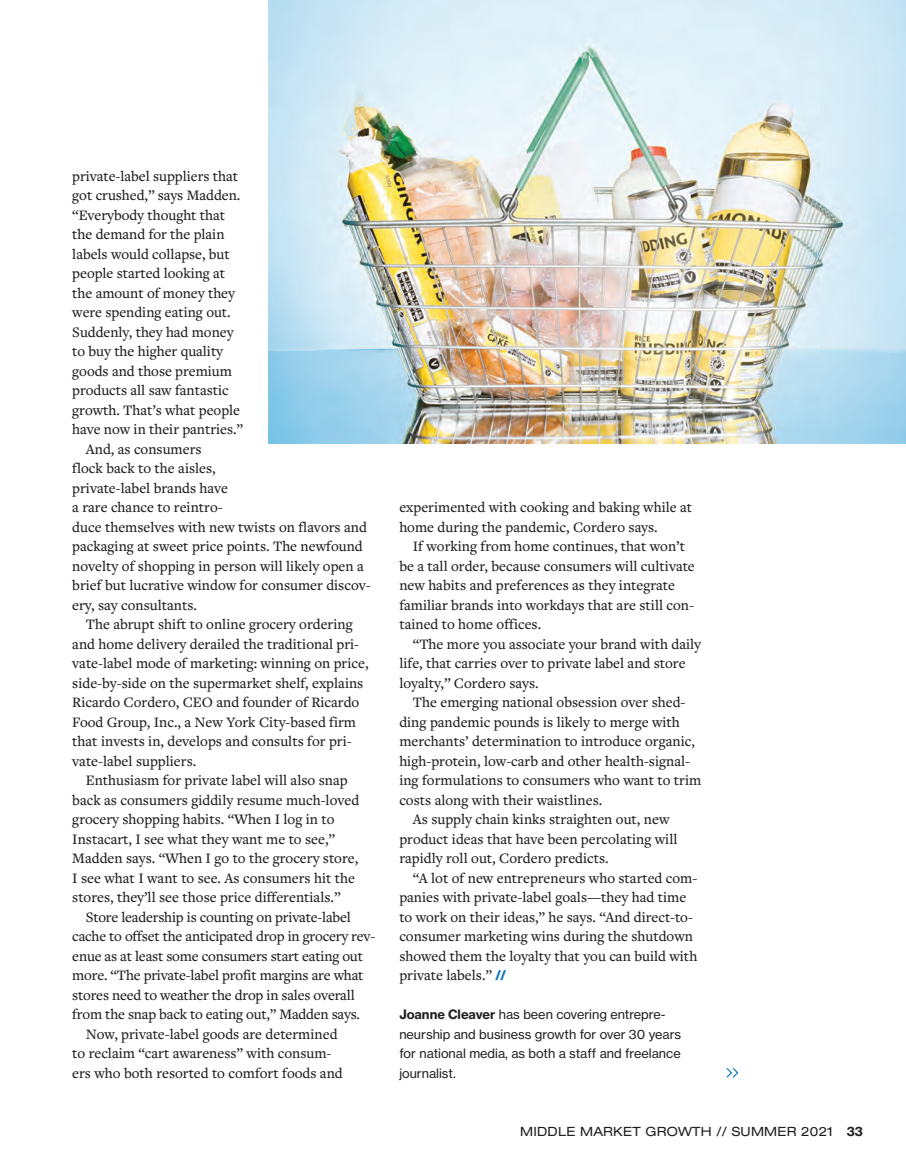
<style>
.page{position:relative;width:906px;height:1173px;background:#fff}
.page>*{position:absolute;margin:0;border:0;box-sizing:border-box;transform-origin:0 0}
.t1{font:500 15px/19.5px "Freight Text Pro";color:#231f20}
.t2{font:12.75px/19.5px "Neue Haas Grotesk Text";color:#231f20}
.t3{font:expanded 12.75px "Helvetica Neue";letter-spacing:.02em;color:#231f20}
.s1{font-family:"Helvetica Neue LT Std";font-weight:800;font-size:13.5px;color:#0c77be}
.s2{font-weight:700}
.s3{font-family:"Neue Haas Grotesk Text";font-weight:700;font-stretch:normal}
</style>
<div class="page">
<img style="left:268px;top:0;width:638px;height:444px">
<svg style="left:726px;top:1068px;width:13px;height:10px"></svg>
<p class="t1" style="left:72px;top:166px;width:167px">private-label suppliers that</p>
<p class="t1" style="left:72px;top:185px;width:169px">got crushed,” says Madden.</p>
<p class="t1" style="left:72px;top:205px;width:154px">“Everybody thought that</p>
<p class="t1" style="left:72px;top:224px;width:154px">the demand for the plain</p>
<p class="t1" style="left:72px;top:244px;width:159px">labels would collapse, but</p>
<p class="t1" style="left:72px;top:263px;width:154px">people started looking at</p>
<p class="t1" style="left:72px;top:283px;width:164px">the amount of money they</p>
<p class="t1" style="left:72px;top:302px;width:160px">were spending eating out.</p>
<p class="t1" style="left:72px;top:322px;width:163px">Suddenly, they had money</p>
<p class="t1" style="left:72px;top:341px;width:152px">to buy the higher quality</p>
<p class="t1" style="left:72px;top:361px;width:161px">goods and those premium</p>
<p class="t1" style="left:72px;top:380px;width:158px">products all saw fantastic</p>
<p class="t1" style="left:72px;top:400px;width:169px">growth. That’s what people</p>
<p class="t1" style="left:72px;top:419px;width:172px">have now in their pantries.”</p>
<p class="t1" style="left:86px;top:439px;width:117px">And, as consumers</p>
<p class="t1" style="left:72px;top:458px;width:145px">flock back to the aisles,</p>
<p class="t1" style="left:72px;top:478px;width:157px">private-label brands have</p>
<p class="t1" style="left:72px;top:497px;width:152px">a rare chance to reintro-</p>
<p class="t1" style="left:72px;top:517px;width:296px">duce themselves with new twists on flavors and</p>
<p class="t1" style="left:72px;top:536px;width:292px">packaging at sweet price points. The newfound</p>
<p class="t1" style="left:72px;top:556px;width:293px">novelty of shopping in person will likely open a</p>
<p class="t1" style="left:72px;top:575px;width:300px">brief but lucrative window for consumer discov-</p>
<p class="t1" style="left:72px;top:595px;width:126px">ery, say consultants.</p>
<p class="t1" style="left:86px;top:614px;width:268px">The abrupt shift to online grocery ordering</p>
<p class="t1" style="left:72px;top:634px;width:288px">and home delivery derailed the traditional pri-</p>
<p class="t1" style="left:72px;top:653px;width:298px">vate-label mode of marketing: winning on price,</p>
<p class="t1" style="left:72px;top:673px;width:292px">side-by-side on the supermarket shelf, explains</p>
<p class="t1" style="left:72px;top:692px;width:288px">Ricardo Cordero, CEO and founder of Ricardo</p>
<p class="t1" style="left:72px;top:712px;width:285px">Food Group, Inc., a New York City-based firm</p>
<p class="t1" style="left:72px;top:731px;width:281px">that invests in, develops and consults for pri-</p>
<p class="t1" style="left:72px;top:751px;width:125px">vate-label suppliers.</p>
<p class="t1" style="left:86px;top:770px;width:263px">Enthusiasm for private label will also snap</p>
<p class="t1" style="left:72px;top:790px;width:288px">back as consumers giddily resume much-loved</p>
<p class="t1" style="left:72px;top:809px;width:264px">grocery shopping habits. “When I log in to</p>
<p class="t1" style="left:72px;top:829px;width:264px">Instacart, I see what they want me to see,”</p>
<p class="t1" style="left:72px;top:848px;width:287px">Madden says. “When I go to the grocery store,</p>
<p class="t1" style="left:72px;top:868px;width:284px">I see what I want to see. As consumers hit the</p>
<p class="t1" style="left:72px;top:887px;width:270px">stores, they’ll see those price differentials.”</p>
<p class="t1" style="left:86px;top:907px;width:266px">Store leadership is counting on private-label</p>
<p class="t1" style="left:72px;top:926px;width:304px">cache to offset the anticipated drop in grocery rev-</p>
<p class="t1" style="left:72px;top:946px;width:292px">enue as at least some consumers start eating out</p>
<p class="t1" style="left:72px;top:965px;width:293px">more. “The private-label profit margins are what</p>
<p class="t1" style="left:72px;top:985px;width:284px">stores need to weather the drop in sales overall</p>
<p class="t1" style="left:72px;top:1004px;width:289px">from the snap back to eating out,” Madden says.</p>
<p class="t1" style="left:86px;top:1024px;width:253px">Now, private-label goods are determined</p>
<p class="t1" style="left:72px;top:1043px;width:261px">to reclaim “cart awareness” with consum-</p>
<p class="t1" style="left:72px;top:1063px;width:272px">ers who both resorted to comfort foods and</p>
<p class="t1" style="left:399px;top:497px;width:294px">experimented with cooking and baking while at home during the pandemic, Cordero says.</p>
<p class="t1" style="left:399px;top:536px;width:297px;text-indent:14px">If working from home continues, that won’t be a tall order, because consumers will cultivate new habits and preferences as they integrate familiar brands into workdays that are still con&shy;tained to home offices.</p>
<p class="t1" style="left:399px;top:634px;width:303px;text-indent:14px">“The more you associate your brand with daily life, that carries over to private label and store loyalty,” Cordero says.</p>
<p class="t1" style="left:413px;top:692px;width:274px">The emerging national obsession over shed-</p>
<p class="t1" style="left:399px;top:712px;width:282px">ding pandemic pounds is likely to merge with</p>
<p class="t1" style="left:399px;top:731px;width:297px">merchants’ determination to introduce organic,</p>
<p class="t1" style="left:399px;top:751px;width:292px">high-protein, low-carb and other health-signal-</p>
<p class="t1" style="left:399px;top:770px;width:303px">ing formulations to consumers who want to trim</p>
<p class="t1" style="left:399px;top:790px;width:204px">costs along with their waistlines.</p>
<p class="t1" style="left:413px;top:809px;width:258px">As supply chain kinks straighten out, new</p>
<p class="t1" style="left:399px;top:829px;width:280px">product ideas that have been percolating will</p>
<p class="t1" style="left:399px;top:848px;width:211px">rapidly roll out, Cordero predicts.</p>
<p class="t1" style="left:413px;top:868px;width:286px">“A lot of new entrepreneurs who started com-</p>
<p class="t1" style="left:399px;top:887px;width:288px">panies with private-label goals—they had time</p>
<p class="t1" style="left:399px;top:907px;width:295px">to work on their ideas,” he says. “And direct-to-</p>
<p class="t1" style="left:399px;top:926px;width:295px">consumer marketing wins during the shutdown</p>
<p class="t1" style="left:399px;top:946px;width:299px">showed them the loyalty that you can build with</p>
<p class="t1" style="left:399px;top:965px;width:108px">private labels.” <span class="s1">//</span></p>
<p class="t2" style="left:399px;top:1005px;width:283px"><span class="s2">Joanne Cleaver</span> has been covering entrepre&shy;neurship and business growth for over 30 years for national media, as both a staff and freelance journalist.</p>
<p class="t3" style="left:520px;top:1124px;width:344px">MIDDLE MARKET GROWTH // SUMMER 2021 <span class="s3">33</span></p>
</div>
